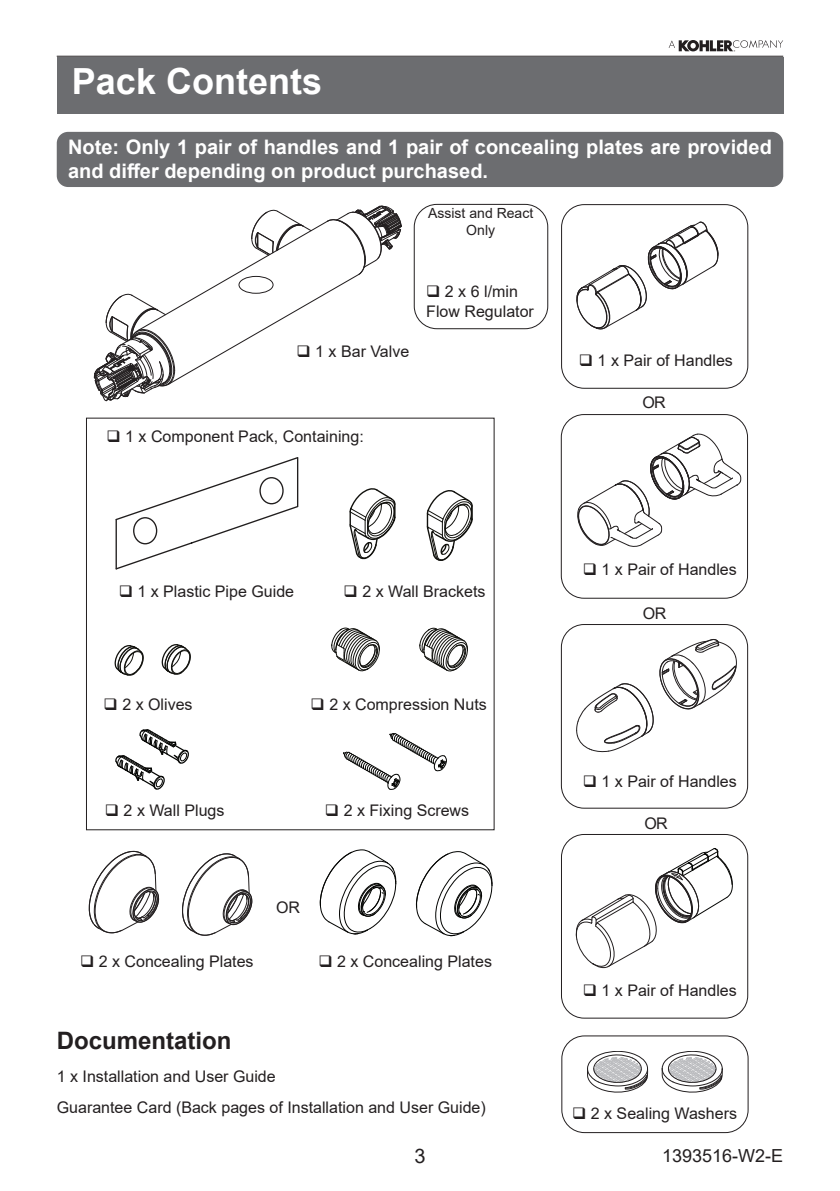
<style>
.page{position:relative;width:840px;height:1191px;background:#fff}
.page>*{position:absolute;margin:0;border:0;box-sizing:border-box;transform-origin:0 0}
.Heading_2{font:700 36px "Arial";color:#fff}
.Heading_2-2{font:700 24px "Arial";color:#231f20}
.Body_Text_12pt{font:700 20px/24px "Arial";color:#fff}
.t1{font:20px "Arial";color:#231f20}
.t2{font:18px "Arial";color:#231f20}
.Heading_2-3{font:16px "Arial";color:#231f20}
.t3{font:14px/16.8px "Arial";color:#231f20;text-align:center}
</style>
<div class="page">
<hr style="left:57px;top:56px;width:725px;height:1px;background:#231f20">
<svg style="left:668px;top:40px;width:114px;height:12px"></svg>
<svg style="left:93px;top:205px;width:309px;height:197px"></svg>
<svg style="left:115px;top:729px;width:74px;height:61px"></svg>
<svg style="left:343px;top:733px;width:103px;height:57px"></svg>
<svg style="left:88px;top:850px;width:72px;height:84px"></svg>
<svg style="left:182px;top:853px;width:71px;height:83px"></svg>
<svg style="left:319px;top:849px;width:77px;height:86px"></svg>
<svg style="left:415px;top:851px;width:77px;height:85px"></svg>
<svg style="left:331px;top:627px;width:49px;height:44px"></svg>
<svg style="left:419px;top:627px;width:49px;height:45px"></svg>
<svg style="left:114px;top:645px;width:30px;height:31px"></svg>
<svg style="left:161px;top:644px;width:30px;height:31px"></svg>
<svg style="left:349px;top:488px;width:47px;height:72px"></svg>
<svg style="left:426px;top:490px;width:47px;height:71px"></svg>
<svg style="left:576px;top:221px;width:143px;height:109px"></svg>
<div style="left:560px;top:204px;width:187px;height:185px;border:1px solid #231f20;border-radius:23px"></div>
<svg style="left:115px;top:457px;width:184px;height:113px"></svg>
<hr style="left:297px;top:458px;width:1px;height:48px;background:#211e1e">
<hr style="left:115px;top:519px;width:2px;height:50px;background:#211e1e">
<div style="left:133px;top:517px;width:24px;height:27px;border:1px solid #211e1e;border-radius:50%"></div>
<div style="left:259px;top:477px;width:24px;height:27px;border:1px solid #211e1e;border-radius:50%"></div>
<div style="left:57px;top:57px;width:725px;height:56px;background:#6c6d70"></div>
<svg style="left:577px;top:433px;width:164px;height:114px"></svg>
<div style="left:560px;top:414px;width:187px;height:185px;border:1px solid #231f20;border-radius:23px"></div>
<svg style="left:576px;top:639px;width:160px;height:113px"></svg>
<div style="left:560px;top:624px;width:187px;height:184px;border:1px solid #231f20;border-radius:23px"></div>
<div style="left:57px;top:132px;width:725px;height:55px;background:#6c6d70;border-radius:11px"></div>
<div style="left:560px;top:834px;width:187px;height:184px;border:1px solid #231f20;border-radius:23px"></div>
<svg style="left:575px;top:848px;width:157px;height:120px"></svg>
<div style="left:413px;top:204px;width:135px;height:125px;border:1px solid #231f20;border-radius:23px"></div>
<div style="left:238px;top:276px;width:35px;height:18px;border:1px solid #231f20;border-radius:50%"></div>
<svg style="left:587px;top:1051px;width:61px;height:41px"></svg>
<svg style="left:661px;top:1051px;width:61px;height:41px"></svg>
<div style="left:561px;top:1035px;width:187px;height:98px;border:1px solid #231f20;border-radius:23px"></div>
<p class="Heading_2" style="left:72px;top:56px;width:252px">Pack Contents</p>
<p class="Body_Text_12pt" style="left:68px;top:135px;width:705px">Note: Only 1 pair of handles and 1 pair of concealing plates are provided and differ depending on product purchased.</p>
<p class="t3" style="left:428px;top:205px;width:107px">Assist and React<br>Only</p>
<p class="Heading_2-3" style="left:296px;top:340px;width:114px">❑ 1 x Bar Valve</p>
<p class="Heading_2-3" style="left:426px;top:281px;width:93px">❑ 2 x 6 l/min</p>
<p class="Heading_2-3" style="left:426px;top:300px;width:109px">Flow Regulator</p>
<p class="Heading_2-3" style="left:106px;top:425px;width:259px">❑ 1 x Component Pack, Containing:</p>
<p class="Heading_2-3" style="left:578px;top:349px;width:155px">❑ 1 x Pair of Handles</p>
<p class="Heading_2-3" style="left:642px;top:392px;width:25px">OR</p>
<p class="Heading_2-3" style="left:119px;top:581px;width:177px">❑ 1 x Plastic Pipe Guide</p>
<p class="Heading_2-3" style="left:343px;top:581px;width:143px">❑ 2 x Wall Brackets</p>
<p class="Heading_2-3" style="left:103px;top:693px;width:90px">❑ 2 x Olives</p>
<p class="Heading_2-3" style="left:310px;top:693px;width:178px">❑ 2 x Compression Nuts</p>
<p class="Heading_2-3" style="left:105px;top:799px;width:121px">❑ 2 x Wall Plugs</p>
<p class="Heading_2-3" style="left:325px;top:799px;width:146px">❑ 2 x Fixing Screws</p>
<p class="Heading_2-3" style="left:276px;top:896px;width:25px">OR</p>
<p class="Heading_2-3" style="left:80px;top:950px;width:175px">❑ 2 x Concealing Plates</p>
<p class="Heading_2-3" style="left:318px;top:950px;width:175px">❑ 2 x Concealing Plates</p>
<p class="Heading_2-2" style="left:57px;top:1023px;width:176px">Documentation</p>
<p class="Heading_2-3" style="left:57px;top:1065px;width:220px">1 x Installation and User Guide</p>
<p class="Heading_2-3" style="left:57px;top:1096px;width:430px">Guarantee Card (Back pages of Installation and User Guide)</p>
<p class="Heading_2-3" style="left:582px;top:558px;width:155px">❑ 1 x Pair of Handles</p>
<p class="Heading_2-3" style="left:642px;top:602px;width:25px">OR</p>
<p class="Heading_2-3" style="left:582px;top:770px;width:155px">❑ 1 x Pair of Handles</p>
<p class="Heading_2-3" style="left:644px;top:812px;width:25px">OR</p>
<p class="Heading_2-3" style="left:582px;top:979px;width:155px">❑ 1 x Pair of Handles</p>
<p class="Heading_2-3" style="left:571px;top:1101px;width:166px">❑ 2 x Sealing Washers</p>
<p class="t1" style="left:414px;top:1142px;width:13px">3</p>
<p class="t2" style="left:661px;top:1142px;width:123px">1393516-W2-E</p>
</div>
